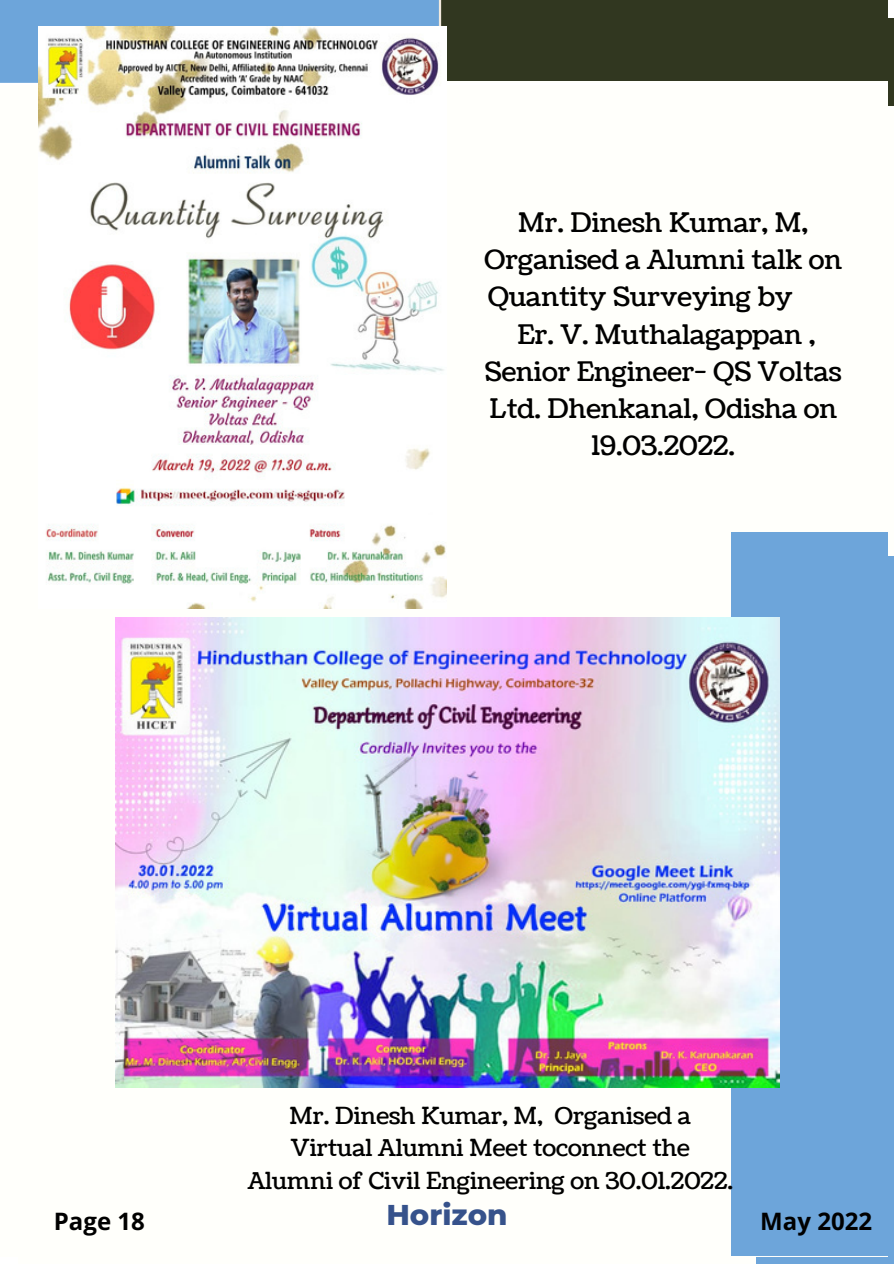
<style>
.page{position:relative;width:894px;height:1264px;background:#fff}
.page>*{position:absolute;margin:0;border:0;box-sizing:border-box;transform-origin:0 0}
.t1{font:800 29.25px "Montserrat";color:#36528b}
.t2{font:26.85px "Coustard";color:#000}
.t3{font:700 24px "Open Sans";color:#000}
.t4{font:23.4px/32.7px "Coustard";color:#000;text-align:center}
</style>
<div class="page">
<div style="left:0;top:0;width:887px;height:1256px;background:#fffffb"></div>
<div style="left:0;top:0;width:440px;height:85px;background:#6da5da"></div>
<div style="left:440px;top:0;width:453px;height:81px;background:#313720"></div>
<hr style="left:0;top:83px;width:893px;height:2px;background:#fff">
<hr style="left:439px;top:0;width:2px;height:86px;background:#f1e9dd">
<div style="left:730px;top:532px;width:163px;height:723px;background:#6da5da"></div>
<img style="left:39px;top:26px;width:407px;height:583px">
<img style="left:115px;top:618px;width:664px;height:469px">
<p class="t2" style="left:518px;top:204px;width:291px">Mr. Dinesh Kumar, M,</p>
<p class="t2" style="left:484px;top:242px;width:359px">Organised a Alumni talk on</p>
<p class="t2" style="left:487px;top:279px;width:307px">Quantity Surveying by</p>
<p class="t2" style="left:517px;top:316px;width:299px">Er. V. Muthalagappan ,</p>
<p class="t2" style="left:484px;top:353px;width:358px">Senior Engineer- QS Voltas</p>
<p class="t2" style="left:489px;top:390px;width:349px">Ltd. Dhenkanal, Odisha on</p>
<p class="t2" style="left:591px;top:427px;width:145px">19.03.2022.</p>
<p class="t4" style="left:247px;top:1099px;width:487px">Mr. Dinesh Kumar, M, Organised a<br>Virtual Alumni Meet toconnect the<br>Alumni of Civil Engineering on 30.01.2022.</p>
<p class="t3" style="left:54px;top:1203px;width:92px">Page 18</p>
<p class="t1" style="left:386px;top:1196px;width:123px">Horizon</p>
<p class="t3" style="left:760px;top:1204px;width:113px">May 2022</p>
</div>
